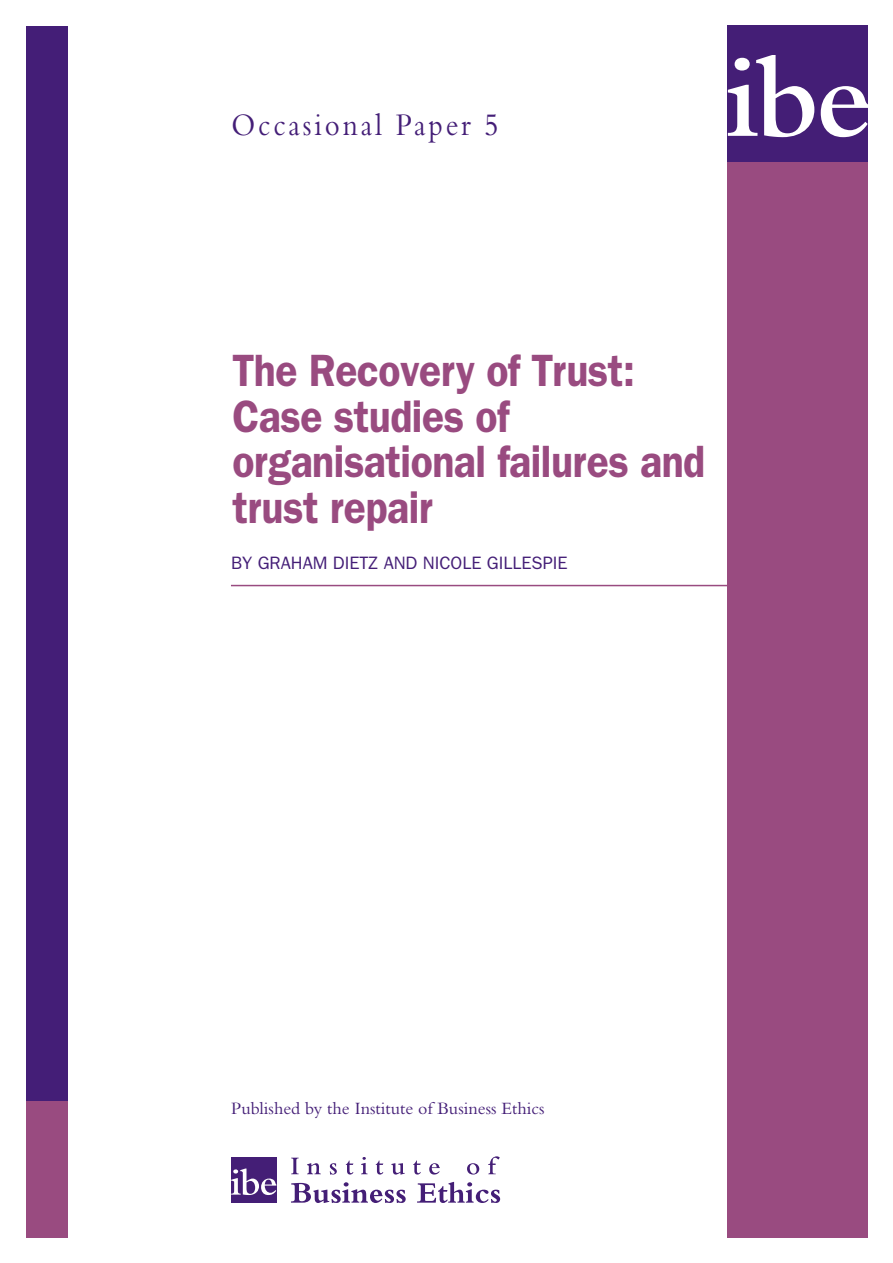
<style>
.page{position:relative;width:893px;height:1263px;background:#fff}
.page>*{position:absolute;margin:0;border:0;box-sizing:border-box;transform-origin:0 0}
.t1{font:600 45.45px/45.5px "Franklin Gothic";letter-spacing:-.01em;color:#994b80;scale:.9 1}
.t2{font:32.55px "Bembo";letter-spacing:.1em;color:#441e77;scale:.89 1}
.t3{font:18px "Bembo";color:#441e77}
.t4{font:18px "Franklin Gothic";color:#441e77}
</style>
<div class="page">
<div style="left:727px;top:162px;width:140px;height:1075px;background:#994b80"></div>
<div style="left:27px;top:26px;width:41px;height:1211px;background:#441e77"></div>
<div style="left:27px;top:1101px;width:41px;height:136px;background:#994b80"></div>
<hr style="left:231px;top:585px;width:528px;height:1px;background:#994b80">
<div style="left:728px;top:26px;width:139px;height:135px;background:#441e76"></div>
<svg style="left:728px;top:55px;width:86px;height:82px"></svg>
<svg style="left:821px;top:86px;width:46px;height:51px"></svg>
<svg style="left:291px;top:1182px;width:115px;height:21px"></svg>
<svg style="left:417px;top:1182px;width:83px;height:21px"></svg>
<svg style="left:291px;top:1158px;width:8px;height:16px"></svg>
<svg style="left:307px;top:1163px;width:14px;height:11px"></svg>
<svg style="left:330px;top:1163px;width:7px;height:11px"></svg>
<svg style="left:346px;top:1160px;width:7px;height:14px"></svg>
<svg style="left:361px;top:1157px;width:7px;height:17px"></svg>
<svg style="left:376px;top:1160px;width:7px;height:14px"></svg>
<svg style="left:391px;top:1163px;width:14px;height:11px"></svg>
<svg style="left:413px;top:1160px;width:8px;height:14px"></svg>
<svg style="left:429px;top:1163px;width:11px;height:11px"></svg>
<svg style="left:467px;top:1163px;width:12px;height:11px"></svg>
<svg style="left:488px;top:1156px;width:12px;height:18px"></svg>
<div style="left:231px;top:1158px;width:45px;height:45px;background:#441e76"></div>
<svg style="left:231px;top:1168px;width:45px;height:27px"></svg>
<p class="t2" style="left:231px;top:114px;width:302px">Occasional Paper 5</p>
<p class="t1" style="left:232px;top:348px;width:527px">The Recovery of Trust:<br>Case studies of organisational failures and trust repair</p>
<p class="t4" style="left:231px;top:552px;width:338px">BY GRAHAM DIETZ AND NICOLE GILLESPIE</p>
<p class="t3" style="left:231px;top:1102px;width:315px">Published by the Institute of Business Ethics</p>
</div>
